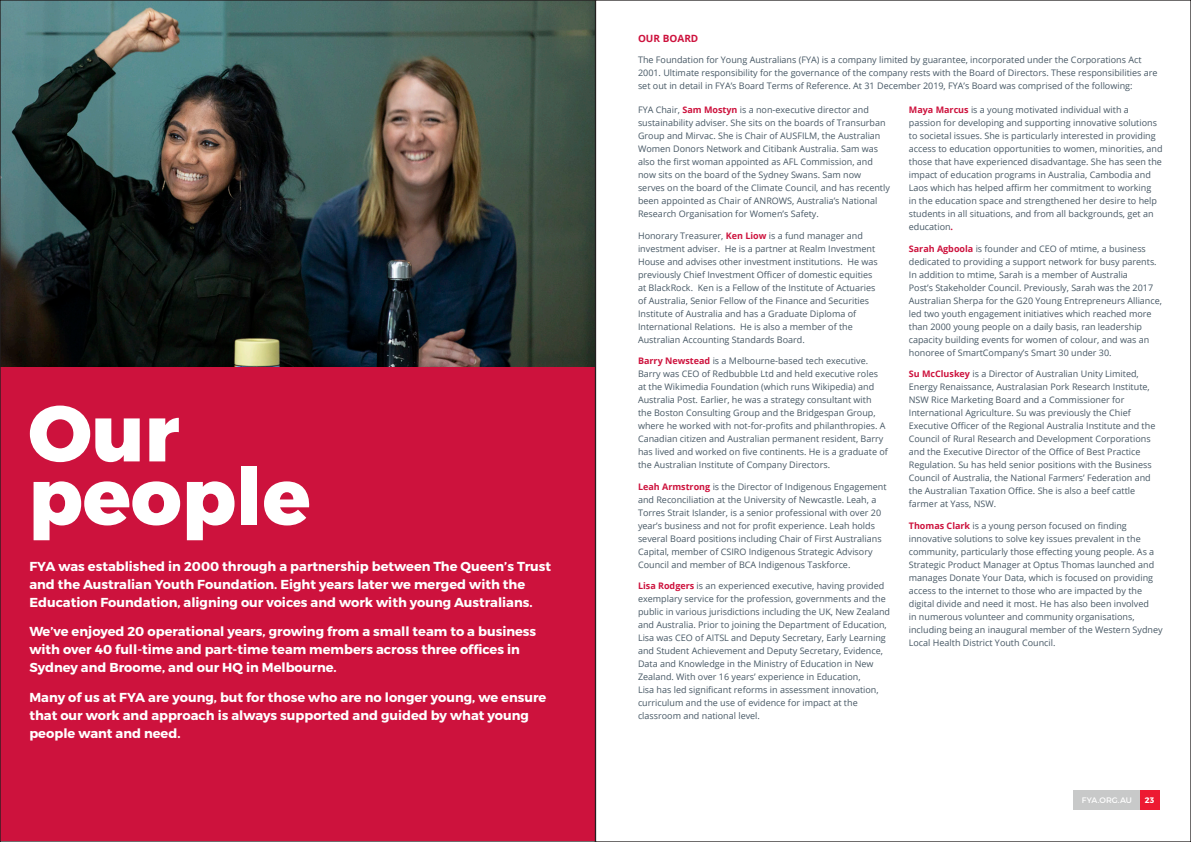
<style>
.page{position:relative;width:1191px;height:842px;background:#fff}
.page>*{position:absolute;margin:0;border:0;box-sizing:border-box;transform-origin:0 0}
._2018_MAIN_HEADING{font:800 79px "Montserrat";color:#fff}
._2018_RED_SUBHEAD{font:700 13px/18px "Montserrat";color:#fff}
._2019_Body_copy{font:700 10px "Open Sans";color:#cd123d}
._2019_Body_copy-2{font:9px/13px "Open Sans";color:#475865}
.Page_numbers{font:8px "Montserrat";color:#fff}
.Page_numbers-2{font:700 8px "Montserrat";color:#fff}
.s1{font-weight:700;color:#cd123d}
</style>
<div class="page">
<img style="left:2px;top:2px;width:591px;height:365px">
<div style="left:0;top:367px;width:595px;height:474px;background:#cd123d"></div>
<div style="left:1140px;top:791px;width:19px;height:19px;background:#ed1a32"></div>
<div style="left:1073px;top:791px;width:67px;height:19px;background:#c8c9c9"></div>
<p class="_2018_MAIN_HEADING" style="left:28px;top:384px;width:153px">Our</p>
<p class="_2018_MAIN_HEADING" style="left:28px;top:448px;width:284px">people</p>
<p class="_2018_RED_SUBHEAD" style="left:29px;top:558px;width:523px">FYA was established in 2000 through a partnership between The Queen’s Trust and the Australian Youth Foundation. Eight years later we merged with the<br>Education Foundation, aligning our voices and work with young Australians.</p>
<p class="_2018_RED_SUBHEAD" style="left:29px;top:623px;width:508px">We’ve enjoyed 20 operational years, growing from a small team to a business with over 40 full-time and part-time team members across three offices in<br>Sydney and Broome, and our HQ in Melbourne.</p>
<p class="_2018_RED_SUBHEAD" style="left:29px;top:688px;width:518px">Many of us at FYA are young, but for those who are no longer young, we ensure that our work and approach is always supported and guided by what young people want and need.</p>
<p class="_2019_Body_copy" style="left:638px;top:31px;width:62px">OUR BOARD</p>
<p class="_2019_Body_copy-2" style="left:638px;top:53px;width:521px">The Foundation for Young Australians (FYA) is a company limited by guarantee, incorporated under the Corporations Act<br>2001. Ultimate responsibility for the governance of the company rests with the Board of Directors. These responsibilities are set out in detail in FYA’s Board Terms of Reference. At 31 December 2019, FYA’s Board was comprised of the following:</p>
<p class="_2019_Body_copy-2" style="left:638px;top:103px;width:253px">FYA Chair, <span class="s1">Sam Mostyn</span> is a non-executive director and sustainability adviser. She sits on the boards of Transurban Group and Mirvac. She is Chair of AUSFILM, the Australian Women Donors Network and Citibank Australia. Sam was also the first woman appointed as AFL Commission, and now sits on the board of the Sydney Swans. Sam now serves on the board of the Climate Council, and has recently been appointed as Chair of ANROWS, Australia’s National Research Organisation for Women’s Safety.</p>
<p class="_2019_Body_copy-2" style="left:638px;top:229px;width:241px">Honorary Treasurer, <span class="s1">Ken Liow</span> is a fund manager and investment adviser. He is a partner at Realm Investment House and advises other investment institutions. He was previously Chief Investment Officer of domestic equities at BlackRock. Ken is a Fellow of the Institute of Actuaries of Australia, Senior Fellow of the Finance and Securities Institute of Australia and has a Graduate Diploma of International Relations. He is also a member of the Australian Accounting Standards Board.</p>
<p class="_2019_Body_copy-2" style="left:638px;top:354px;width:251px"><span class="s1">Barry Newstead</span> is a Melbourne-based tech executive.<br>Barry was CEO of Redbubble Ltd and held executive roles at the Wikimedia Foundation (which runs Wikipedia) and Australia Post. Earlier, he was a strategy consultant with<br>the Boston Consulting Group and the Bridgespan Group, where he worked with not-for-profits and philanthropies. A Canadian citizen and Australian permanent resident, Barry has lived and worked on five continents. He is a graduate of the Australian Institute of Company Directors.</p>
<p class="_2019_Body_copy-2" style="left:638px;top:480px;width:250px"><span class="s1">Leah Armstrong</span> is the Director of Indigenous Engagement and Reconciliation at the University of Newcastle. Leah, a Torres Strait Islander, is a senior professional with over 20 year’s business and not for profit experience. Leah holds several Board positions including Chair of First Australians Capital, member of CSIRO Indigenous Strategic Advisory Council and member of BCA Indigenous Taskforce.</p>
<p class="_2019_Body_copy-2" style="left:638px;top:579px;width:254px"><span class="s1">Lisa Rodgers</span> is an experienced executive, having provided exemplary service for the profession, governments and the public in various jurisdictions including the UK, New Zealand and Australia. Prior to joining the Department of Education, Lisa was CEO of AITSL and Deputy Secretary, Early Learning and Student Achievement and Deputy Secretary, Evidence, Data and Knowledge in the Ministry of Education in New Zealand. With over 16 years’ experience in Education,<br>Lisa has led significant reforms in assessment innovation, curriculum and the use of evidence for impact at the classroom and national level.</p>
<p class="_2019_Body_copy-2" style="left:909px;top:103px;width:255px"><span class="s1">Maya Marcus</span> is a young motivated individual with a passion for developing and supporting innovative solutions to societal issues. She is particularly interested in providing access to education opportunities to women, minorities, and those that have experienced disadvantage. She has seen the impact of education programs in Australia, Cambodia and Laos which has helped affirm her commitment to working<br>in the education space and strengthened her desire to help students in all situations, and from all backgrounds, get an education<span class="s1">.</span></p>
<p class="_2019_Body_copy-2" style="left:909px;top:242px;width:255px"><span class="s1">Sarah Agboola</span> is founder and CEO of mtime, a business dedicated to providing a support network for busy parents.<br>In addition to mtime, Sarah is a member of Australia<br>Post’s Stakeholder Council. Previously, Sarah was the 2017<br>Australian Sherpa for the G20 Young Entrepreneurs Alliance, led two youth engagement initiatives which reached more than 2000 young people on a daily basis, ran leadership capacity building events for women of colour, and was an honoree of SmartCompany’s Smart 30 under 30.</p>
<p class="_2019_Body_copy-2" style="left:909px;top:367px;width:248px"><span class="s1">Su McCluskey</span> is a Director of Australian Unity Limited, Energy Renaissance, Australasian Pork Research Institute, NSW Rice Marketing Board and a Commissioner for International Agriculture. Su was previously the Chief Executive Officer of the Regional Australia Institute and the Council of Rural Research and Development Corporations and the Executive Director of the Office of Best Practice Regulation. Su has held senior positions with the Business Council of Australia, the National Farmers’ Federation and the Australian Taxation Office. She is also a beef cattle farmer at Yass, NSW.</p>
<p class="_2019_Body_copy-2" style="left:909px;top:519px;width:255px"><span class="s1">Thomas Clark</span> is a young person focused on finding innovative solutions to solve key issues prevalent in the community, particularly those effecting young people. As a Strategic Product Manager at Optus Thomas launched and manages Donate Your Data, which is focused on providing access to the internet to those who are impacted by the digital divide and need it most. He has also been involved<br>in numerous volunteer and community organisations, including being an inaugural member of the Western Sydney Local Health District Youth Council.</p>
<p class="Page_numbers" style="left:1082px;top:795px;width:51px">FYA.ORG.AU</p>
<p class="Page_numbers-2" style="left:1144px;top:795px;width:11px">23</p>
</div>
